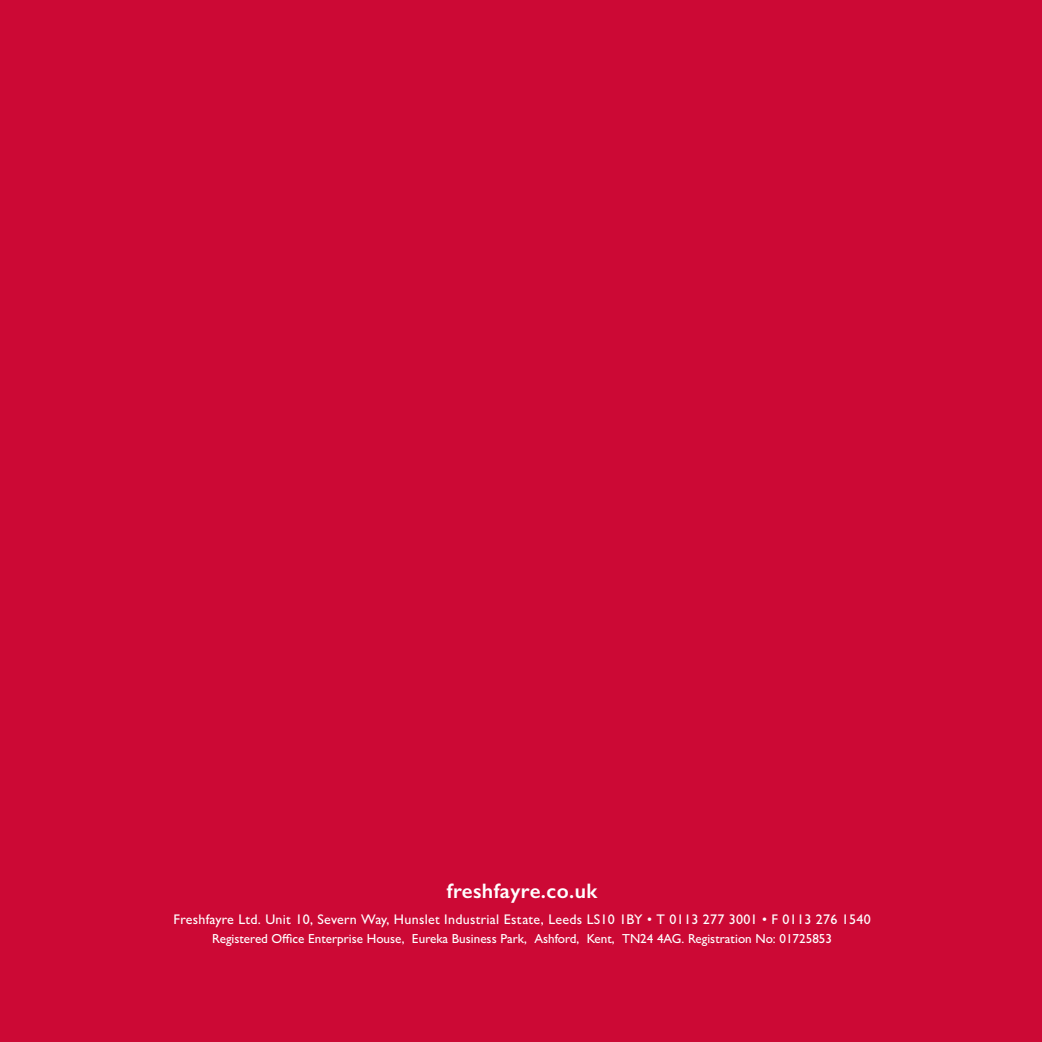
<style>
.page{position:relative;width:1042px;height:1042px;background:#cc0935}
.page>*{position:absolute;margin:0;border:0;box-sizing:border-box;transform-origin:0 0}
.t1{font:600 21px "Gill Sans";letter-spacing:.02em;color:#fff}
.t2{font:500 14px "Gill Sans MT Pro";letter-spacing:.02em;color:#fff}
.t3{font:500 13.12px "Gill Sans MT Pro";color:#fff}
</style>
<div class="page">
<h1 class="t1" style="left:447px;top:878px;width:152px">freshfayre.co.uk</h1>
<p class="t2" style="left:174px;top:910px;width:698px">Freshfayre Ltd. Unit 10, Severn Way, Hunslet Industrial Estate, Leeds LS10 1BY • T 0113 277 3001 • F 0113 276 1540</p>
<p class="t3" style="left:212px;top:930px;width:621px">Registered Office Enterprise House, Eureka Business Park, Ashford, Kent, TN24 4AG. Registration No: 01725853</p>
</div>
